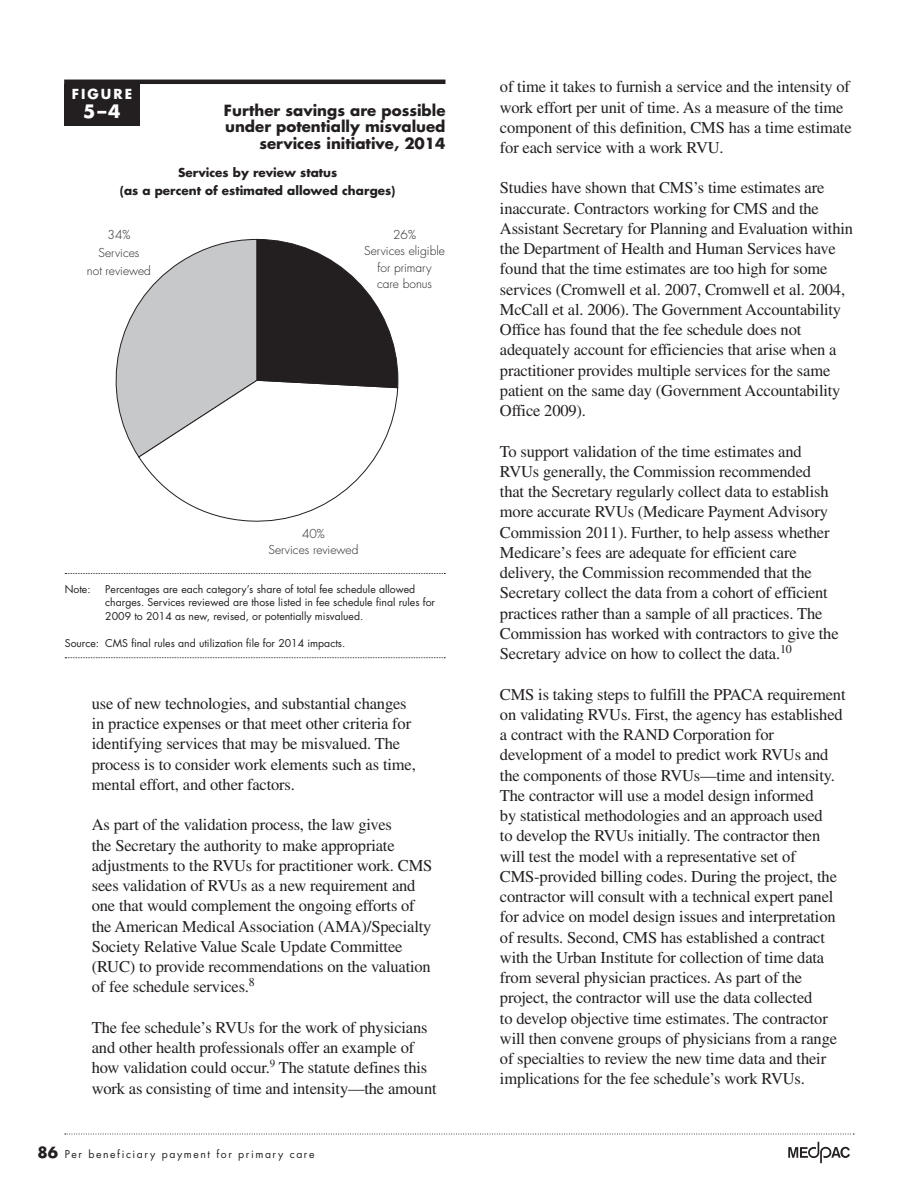
<style>
.page{position:relative;width:918px;height:1188px;background:#fff}
.page>*{position:absolute;margin:0;border:0;box-sizing:border-box;transform-origin:0 0}
.t1{font:700 18px "Futura Std";color:#fff}
.t2{font:16.5px/20.2px "Times LT Std";letter-spacing:-.01em;color:#231f20}
.t3{font:700 15px/16.5px "Futura Std";color:#231f20;text-align:right}
.t4{font:700 13.5px "Futura Std";color:#fff}
.t5{font:300 12px/16.5px "Futura Std";color:#231f20;text-align:center}
.t6{font:700 12px/18px "Futura Std";color:#231f20;text-align:center}
.t7{font:10.5px/13.5px "Futura Std";color:#231f20}
.t8{font:10.5px "Futura Std";letter-spacing:.15em;color:#231f20}
.s1{font-weight:700;font-size:15px}
</style>
<div class="page">
<svg style="left:65px;top:1134px;width:789px;height:1px"></svg>
<svg style="left:788px;top:1142px;width:62px;height:21px"></svg>
<hr style="left:64px;top:80px;width:382px;height:4px;background:#231f20">
<div style="left:64px;top:84px;width:76px;height:41px;background:#231f20"></div>
<svg style="left:65px;top:657px;width:380px;height:1px"></svg>
<svg style="left:65px;top:573px;width:380px;height:1px"></svg>
<svg style="left:115px;top:239px;width:284px;height:283px"></svg>
<p class="t4" style="left:85px;top:83px;width:52px">FIGURE</p>
<p class="t1" style="left:93px;top:98px;width:35px">5–4</p>
<p class="t4" style="left:72px;top:85px;width:62px">Fi gure</p>
<p class="t1" style="left:83px;top:100px;width:39px">5–4</p>
<p class="t3" style="left:224px;top:102px;width:223px">Further savings re possible under potentially misvalued services initiative, 2014</p>
<p class="t3" style="left:279px;top:101px;width:169px">Further savings are...</p>
<p class="t6" style="left:120px;top:163px;width:277px">Services by review status<br>(as a percent of estimated allowed charges)</p>
<p class="t5" style="left:87px;top:226px;width:66px;line-height:18px">34%<br>Services<br>not reviewed</p>
<p class="t5" style="left:364px;top:227px;width:82px">26%<br>Services eligible for primary<br>care bonus</p>
<p class="t5" style="left:269px;top:526px;width:91px">40%<br>Services reviewed</p>
<p class="t7" style="left:65px;top:582px;width:27px">Note:</p>
<p class="t7" style="left:105px;top:582px;width:331px">Percentages are each category’s share of total fee schedule allowed charges. Services reviewed are those listed in fee schedule final rules for<br>2009 to 2014 as new, revised, or potentially misvalued.</p>
<p class="t7" style="left:65px;top:636px;width:282px">Source: CMS final rules and utilization file for 2014 impacts.</p>
<p class="t2" style="left:92px;top:693px;width:325px">use of new technologies, and substantial changes in practice expenses or that meet other criteria for identifying services that may be misvalued. The process is to consider work elements such as time, mental effort, and other factors.</p>
<p class="t2" style="left:92px;top:815px;width:342px">As part of the validation process, the law gives<br>the Secretary the authority to make appropriate adjustments to the RVUs for practitioner work. CMS sees validation of RVUs as a new requirement and one that would complement the ongoing efforts of the American Medical Association (AMA)/Specialty Society Relative Value Scale Update Committee (RUC) to provide recommendations on the valuation of fee schedule services.<sup>8</sup></p>
<p class="t2" style="left:92px;top:1017px;width:346px">The fee schedule’s RVUs for the work of physicians and other health professionals offer an example of how validation could occur.<sup>9</sup> The statute defines this work as consisting of time and intensity—the amount</p>
<p class="t8" style="left:37px;top:1147px;width:279px"><span class="s1">86</span> Per beneficiary payment for primary care</p>
<p class="t2" style="left:500px;top:77px;width:353px">of time it takes to furnish a service and the intensity of work effort per unit of time. As a measure of the time component of this definition, CMS has a time estimate for each service with a work RVU.</p>
<p class="t2" style="left:500px;top:178px;width:355px">Studies have shown that CMS’s time estimates are inaccurate. Contractors working for CMS and the Assistant Secretary for Planning and Evaluation within the Department of Health and Human Services have found that the time estimates are too high for some services (Cromwell et al. 2007, Cromwell et al. 2004, McCall et al. 2006). The Government Accountability Office has found that the fee schedule does not adequately account for efficiencies that arise when a practitioner provides multiple services for the same patient on the same day (Government Accountability Office 2009).</p>
<p class="t2" style="left:500px;top:441px;width:340px">To support validation of the time estimates and RVUs generally, the Commission recommended that the Secretary regularly collect data to establish more accurate RVUs (Medicare Payment Advisory Commission 2011). Further, to help assess whether Medicare’s fees are adequate for efficient care delivery, the Commission recommended that the Secretary collect the data from a cohort of efficient practices rather than a sample of all practices. The Commission has worked with contractors to give the Secretary advice on how to collect the data.<sup>10</sup></p>
<p class="t2" style="left:500px;top:684px;width:347px">CMS is taking steps to fulfill the PPACA requirement on validating RVUs. First, the agency has established a contract with the RAND Corporation for development of a model to predict work RVUs and the components of those RVUs—time and intensity.<br>The contractor will use a model design informed<br>by statistical methodologies and an approach used<br>to develop the RVUs initially. The contractor then will test the model with a representative set of CMS-provided billing codes. During the project, the contractor will consult with a technical expert panel for advice on model design issues and interpretation of results. Second, CMS has established a contract with the Urban Institute for collection of time data from several physician practices. As part of the project, the contractor will use the data collected<br>to develop objective time estimates. The contractor will then convene groups of physicians from a range of specialties to review the new time data and their implications for the fee schedule’s work RVUs.</p>
</div>
